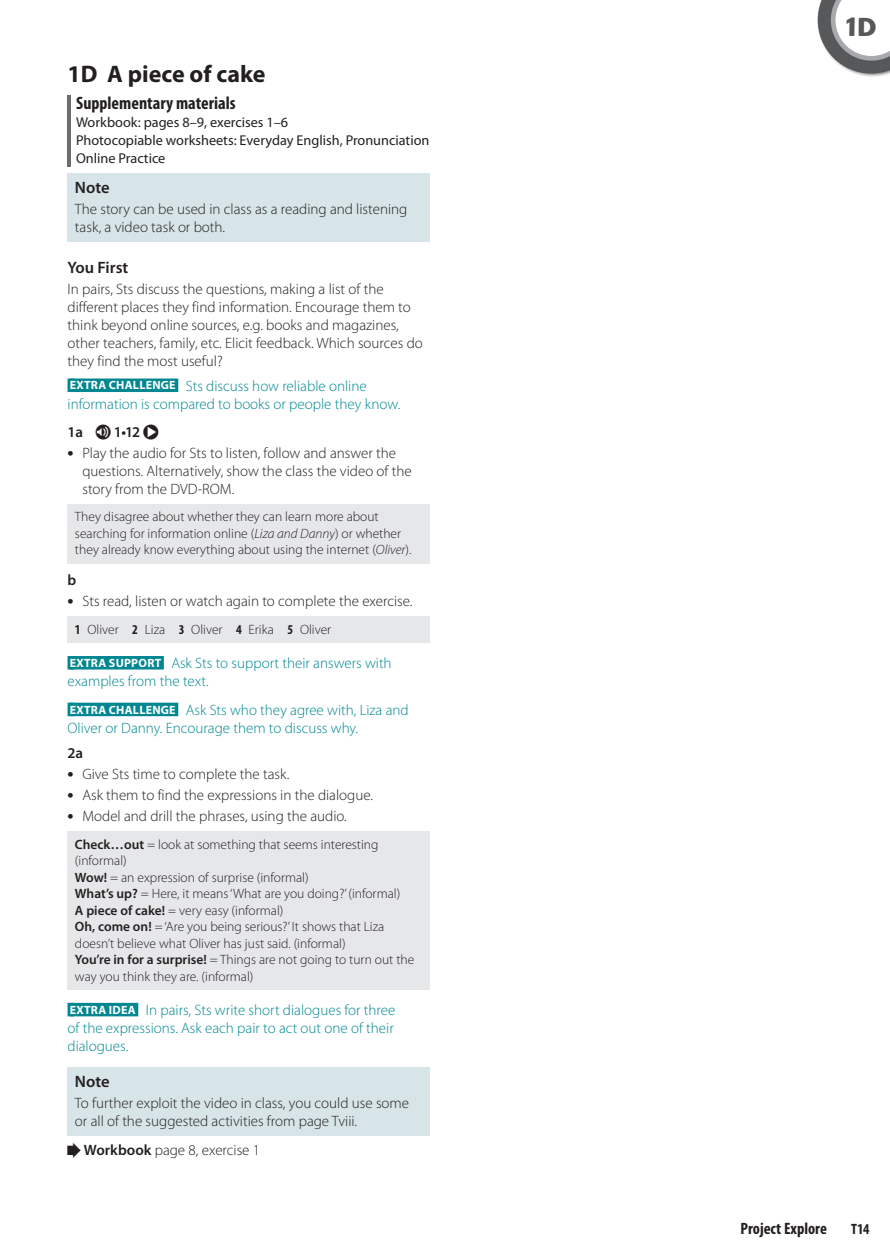
<style>
.page{position:relative;width:890px;height:1260px;background:#fff}
.page>*{position:absolute;margin:0;border:0;box-sizing:border-box;transform-origin:0 0}
.t1{font:700 27px "Highlander ITC Std";color:#57585a}
.t2{font:700 24px "Myriad Pro";color:#231f20}
.t3{font:700 condensed 18px "Myriad Pro";color:#231f20}
.t4{font:600 16.5px "Myriad Pro";color:#231f20}
.t5{font:700 condensed 16.5px "Myriad Pro";color:#231f20}
.t6{font:300 15px/18px "Myriad Pro";color:#231f20}
.t7{font:300 15px/18px "Myriad Pro";color:#008791}
.t8{font:600 15px "Myriad Pro";color:#231f20}
.t9{font:700 condensed 15px "Myriad Pro";color:#231f20}
.t10{font:14.25px/18px "Myriad Pro";color:#231f20}
.t11{font:300 13.5px/16.5px "Myriad Pro";color:#231f20}
.s1{font-weight:700;font-size:12px;color:#fff}
.s2{font-weight:700;font-size:18px}
.s3{font-style:italic}
.s4{font-weight:700;font-stretch:condensed}
.s5{font-weight:600}
</style>
<div class="page">
<div style="left:816px;top:0;width:73px;height:77px;background:#231f20;opacity:.5"></div>
<hr style="left:67px;top:95px;width:4px;height:18px;background:#6c6d70">
<hr style="left:67px;top:112px;width:4px;height:18px;background:#6c6d70">
<hr style="left:67px;top:130px;width:4px;height:18px;background:#6c6d70">
<hr style="left:67px;top:148px;width:4px;height:18px;background:#6c6d70">
<div style="left:67px;top:378px;width:7px;height:14px;background:#008791"></div>
<div style="left:70px;top:378px;width:108px;height:14px;background:#008791"></div>
<div style="left:67px;top:656px;width:7px;height:13px;background:#008791"></div>
<div style="left:70px;top:656px;width:94px;height:13px;background:#008791"></div>
<div style="left:67px;top:702px;width:7px;height:14px;background:#008791"></div>
<div style="left:70px;top:702px;width:108px;height:14px;background:#008791"></div>
<div style="left:67px;top:1002px;width:7px;height:14px;background:#008791"></div>
<div style="left:70px;top:1002px;width:68px;height:14px;background:#008791"></div>
<div style="left:67px;top:173px;width:363px;height:68px;background:#d7e5e8"></div>
<div style="left:67px;top:504px;width:363px;height:59px;background:#e6e7e9"></div>
<div style="left:67px;top:616px;width:363px;height:27px;background:#e6e7e9"></div>
<div style="left:67px;top:831px;width:363px;height:158px;background:#e6e7e9"></div>
<div style="left:67px;top:1067px;width:363px;height:68px;background:#d7e5e8"></div>
<svg style="left:817px;top:0;width:73px;height:74px"></svg>
<h2 class="t2" style="left:67px;top:59px;width:199px">1D A piece of cake</h2>
<p class="t3" style="left:76px;top:92px;width:161px">Supplementary materials</p>
<p class="t10" style="left:76px;top:113px;width:355px">Workbook: pages 8–9, exercises 1–6<br>Photocopiable worksheets: Everyday English, Pronunciation<br>Online Practice</p>
<p class="t4" style="left:75px;top:177px;width:36px">Note</p>
<p class="t6" style="left:75px;top:200px;width:334px">The story can be used in class as a reading and listening task, a video task or both.</p>
<p class="t4" style="left:67px;top:257px;width:62px">You First</p>
<p class="t6" style="left:67px;top:280px;width:357px">In pairs, Sts discuss the questions, making a list of the different places they find information. Encourage them to think beyond online sources, e.g. books and magazines, other teachers, family, etc. Elicit feedback. Which sources do they find the most useful?</p>
<p class="t7" style="left:68px;top:376px;width:334px"><span class="s1">EXTRA CHALLENGE</span> Sts discuss how reliable online information is compared to books or people they know.</p>
<p class="t8" style="left:68px;top:422px;width:17px">1a</p>
<p class="t8" style="left:114px;top:422px;width:28px">1•12</p>
<p class="t6" style="left:82px;top:443px;width:331px;text-indent:-15px"><span class="s2">•</span> Play the audio for Sts to listen, follow and answer the questions. Alternatively, show the class the video of the story from the DVD-ROM.</p>
<p class="t11" style="left:75px;top:508px;width:338px">They disagree about whether they can learn more about searching for information online (<span class="s3">Liza and Danny</span>) or whether they already know everything about using the internet (<span class="s3">Oliver</span>).</p>
<p class="t8" style="left:67px;top:570px;width:10px">b</p>
<p class="t6" style="left:67px;top:592px;width:346px"><span class="s2">•</span> Sts read, listen or watch again to complete the exercise.</p>
<p class="t11" style="left:75px;top:621px;width:258px"><span class="s4">1</span> Oliver <span class="s4">2</span> Liza <span class="s4">3</span> Oliver <span class="s4">4</span> Erika <span class="s4">5</span> Oliver</p>
<p class="t7" style="left:67px;top:653px;width:325px"><span class="s1">EXTRA SUPPORT</span> Ask Sts to support their answers with examples from the text.</p>
<p class="t7" style="left:68px;top:700px;width:343px"><span class="s1">EXTRA CHALLENGE</span> Ask Sts who they agree with, Liza and<br>Oliver or Danny. Encourage them to discuss why.</p>
<p class="t8" style="left:68px;top:743px;width:17px">2a</p>
<p class="t6" style="left:67px;top:764px;width:223px"><span class="s2">•</span> Give Sts time to complete the task.</p>
<p class="t6" style="left:67px;top:785px;width:307px"><span class="s2">•</span> Ask them to find the expressions in the dialogue.</p>
<p class="t6" style="left:67px;top:806px;width:281px"><span class="s2">•</span> Model and drill the phrases, using the audio.</p>
<p class="t11" style="left:75px;top:835px;width:341px"><span class="s5">Check…out</span> = look at something that seems interesting (informal)<br><span class="s5">Wow!</span> = an expression of surprise (informal)<br><span class="s5">What’s up?</span> = Here, it means ‘What are you doing?’ (informal)<br><span class="s5">A piece of cake!</span> = very easy (informal)<br><span class="s5">Oh, come on!</span> = ‘Are you being serious?’ It shows that Liza doesn’t believe what Oliver has just said. (informal)<br><span class="s5">You’re in for a surprise!</span> = Things are not going to turn out the way you think they are. (informal)</p>
<p class="t7" style="left:67px;top:1000px;width:329px;text-align:justify"><span class="s1">EXTRA IDEA</span> In pairs, Sts write short dialogues for three of the expressions. Ask each pair to act out one of their dialogues.</p>
<p class="t4" style="left:75px;top:1070px;width:36px">Note</p>
<p class="t6" style="left:75px;top:1093px;width:335px">To further exploit the video in class, you could use some or all of the suggested activities from page Tviii.</p>
<p class="t6" style="left:84px;top:1140px;width:178px"><span class="s5">Workbook</span> page 8, exercise 1</p>
<h1 class="t1" style="left:843px;top:10px;width:35px">1D</h1>
<p class="t5" style="left:740px;top:1218px;width:88px">Project Explore</p>
<p class="t9" style="left:851px;top:1219px;width:20px">T14</p>
</div>
